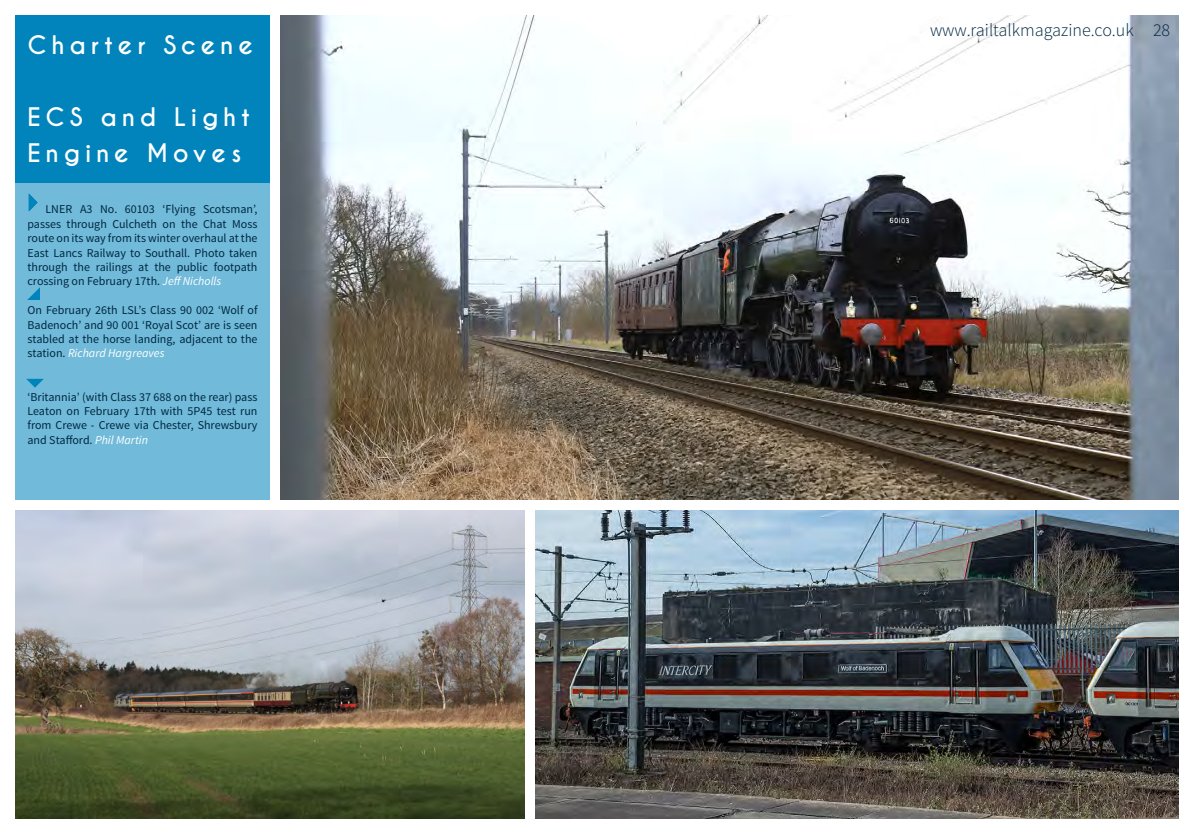
<style>
.page{position:relative;width:1194px;height:834px;background:#fff}
.page>*{position:absolute;margin:0;border:0;box-sizing:border-box;transform-origin:0 0}
.t1{font:700 24px/36px "Caviar Dreams";letter-spacing:.2em;color:#fff}
.t2{font:300 18px "Source Sans Pro";color:#002841}
.t3{font:12px/14.4px "Source Sans Pro";color:#002841;text-align:justify}
.s1{font-style:italic;color:#fff}
</style>
<div class="page">
<div style="left:15px;top:182px;width:255px;height:318px;background:#71bad9"></div>
<div style="left:15px;top:15px;width:255px;height:80px;background:#0084bb"></div>
<div style="left:15px;top:95px;width:255px;height:87px;background:#0084bb"></div>
<img style="left:15px;top:510px;width:510px;height:309px">
<svg style="left:26px;top:379px;width:18px;height:9px"></svg>
<svg style="left:29px;top:194px;width:8px;height:17px"></svg>
<svg style="left:28px;top:288px;width:12px;height:12px"></svg>
<img style="left:280px;top:15px;width:899px;height:485px">
<img style="left:535px;top:510px;width:644px;height:309px">
<h1 class="t1" style="left:28px;top:28px;width:227px">Charter Scene</h1>
<h1 class="t1" style="left:28px;top:100px;width:224px">ECS and Light<br>Engine Moves</h1>
<p class="t3" style="left:28px;top:202px;width:232px;text-indent:18px">LNER A3 No. 60103 ‘Flying Scotsman’, passes through Culcheth on the Chat Moss route on its way from its winter overhaul at the East Lancs Railway to Southall. Photo taken through the railings at the public footpath crossing on February 17th. <span class="s1">Jeff Nicholls</span></p>
<p class="t3" style="left:28px;top:303px;width:232px">On February 26th LSL’s Class 90 002 ‘Wolf of Badenoch’ and 90 001 ‘Royal Scot’ are is seen stabled at the horse landing, adjacent to the station. <span class="s1">Richard Hargreaves</span></p>
<p class="t3" style="left:28px;top:390px;width:232px">‘Britannia’ (with Class 37 688 on the rear) pass Leaton on February 17th with 5P45 test run from Crewe - Crewe via Chester, Shrewsbury and Stafford. <span class="s1">Phil Martin</span></p>
<h2 class="t2" style="left:930px;top:19px;width:242px">www.railtalkmagazine.co.uk 28</h2>
</div>
